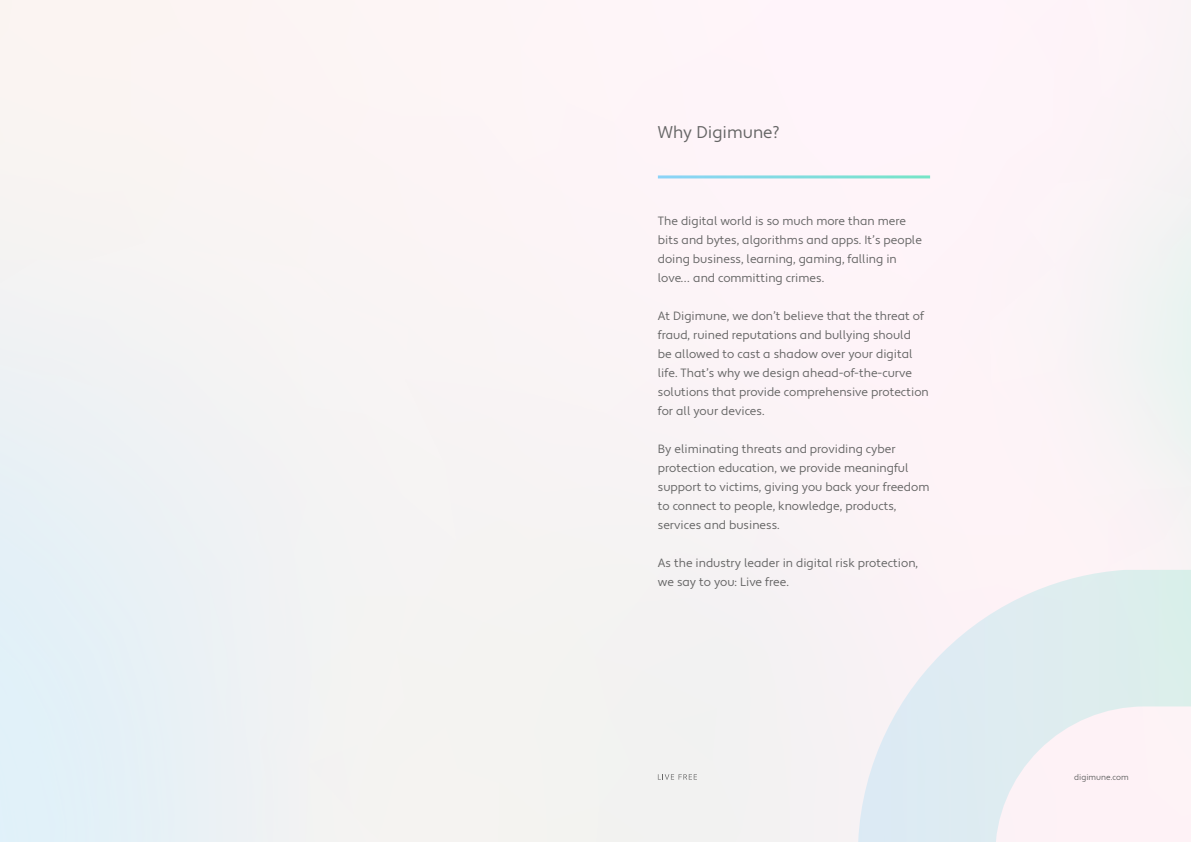
<style>
.page{position:relative;width:1191px;height:842px;background:#fff}
.page>*{position:absolute;margin:0;border:0;box-sizing:border-box;transform-origin:0 0}
.t1{font:17px "Apertura";color:#666}
.t2{font:12px/19px "Apertura";color:#666}
.t3{font:8.2px "Apertura";color:#666}
</style>
<div class="page">
<svg style="left:658px;top:774px;width:39px;height:6px"></svg>
<svg style="left:857px;top:570px;width:334px;height:272px"></svg>
<h1 class="t1" style="left:658px;top:122px;width:123px">Why Digimune?</h1>
<p class="t2" style="left:658px;top:212px;width:266px">The digital world is so much more than mere bits and bytes, algorithms and apps. It’s people doing business, learning, gaming, falling in love… and committing crimes.</p>
<p class="t2" style="left:658px;top:306px;width:272px">At Digimune, we don’t believe that the threat of fraud, ruined reputations and bullying should<br>be allowed to cast a shadow over your digital life. That’s why we design ahead-of-the-curve solutions that provide comprehensive protection for all your devices.</p>
<p class="t2" style="left:658px;top:439px;width:273px">By eliminating threats and providing cyber protection education, we provide meaningful support to victims, giving you back your freedom to connect to people, knowledge, products, services and business.</p>
<p class="t2" style="left:658px;top:553px;width:262px">As the industry leader in digital risk protection, we say to you: Live free.</p>
<p class="t3" style="left:1074px;top:772px;width:56px">digimune.com</p>
</div>
